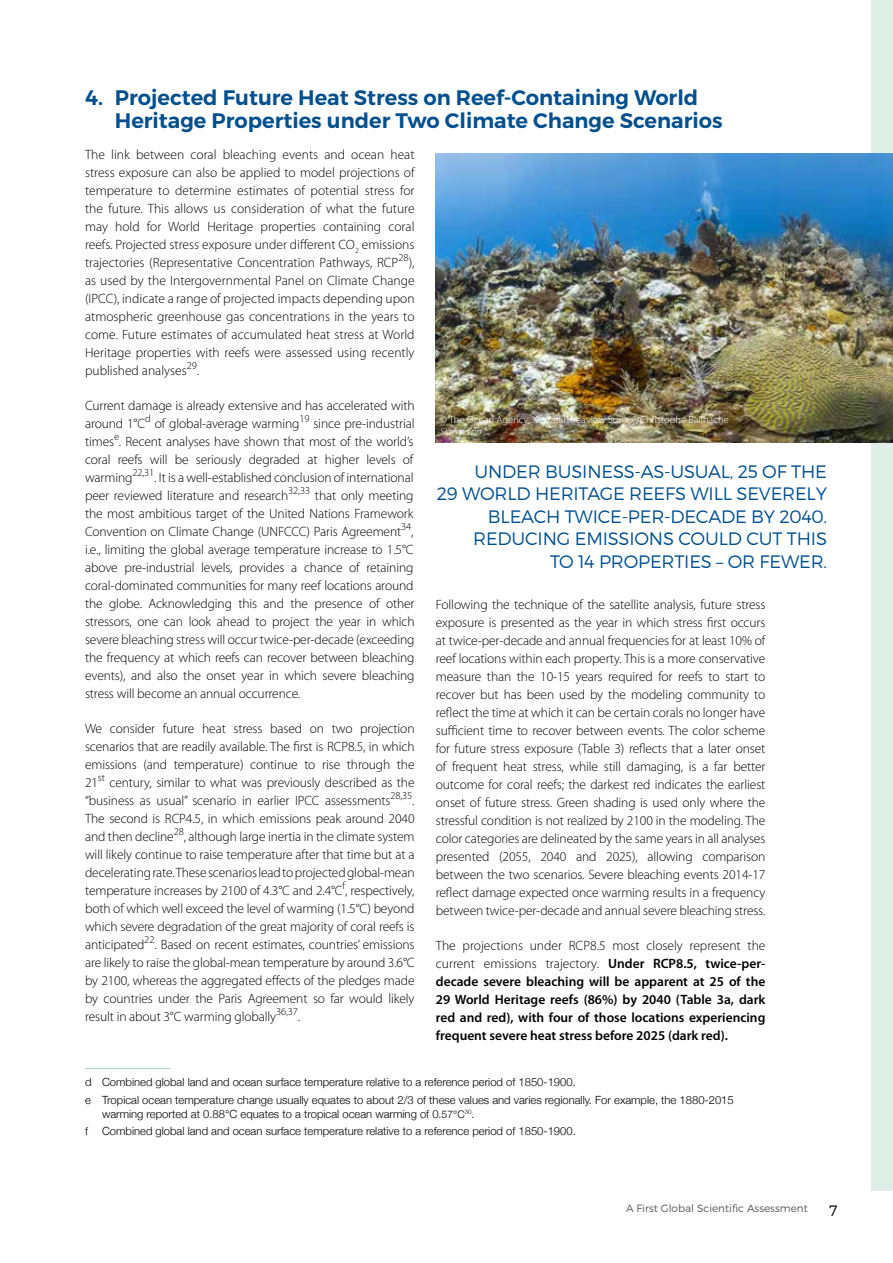
<style>
.page{position:relative;width:893px;height:1263px;background:#fff}
.page>*{position:absolute;margin:0;border:0;box-sizing:border-box;transform-origin:0 0}
.TT_1{font:600 21px/22.5px "Montserrat";color:#004f8e}
.exergue{font:300 18px/22.5px "Montserrat";letter-spacing:-.01em;color:#004f8e;text-align:right}
.t1{font:300 15px "Montserrat";color:#000}
.txt{font:300 13.5px/18px "Myriad Pro";letter-spacing:-.01em;color:#000;text-align:justify}
.txt-2{font:600 13.5px/18px "Myriad Pro";color:#000;text-align:justify}
.nbp{font:300 11.25px/13.5px "Helvetica Neue";color:#000}
.txt-3{font:300 10.5px "Myriad Pro";color:#fff}
.t2{font:300 10.5px "Montserrat";color:#575756}
.txt-4{font:italic 300 10.5px "Myriad Pro";color:#fff}
.s1{font-weight:300}
.s2{font-size:10.5px}
</style>
<div class="page">
<div style="left:872px;top:0;width:21px;height:1191px;background:#dfefe7"></div>
<hr style="left:85px;top:1068px;width:85px;height:1px;background:#a7d5c1">
<img style="left:436px;top:153px;width:457px;height:289px">
<p class="TT_1" style="left:115px;top:87px;width:609px;text-indent:-30px">4. Projected Future Heat Stress on Reef-Containing World<br>Heritage Properties under Two Climate Change Scenarios</p>
<p class="txt" style="left:85px;top:145px;width:331px">The link between coral bleaching events and ocean heat stress exposure can also be applied to model projections of temperature to determine estimates of potential stress for the future. This allows us consideration of what the future may hold for World Heritage properties containing coral reefs. Projected stress exposure under different CO<sub>2</sub> emissions trajectories (Representative Concentration Pathways, RCP<sup>28</sup>), as used by the Intergovernmental Panel on Climate Change (IPCC), indicate a range of projected impacts depending upon atmospheric greenhouse gas concentrations in the years to come. Future estimates of accumulated heat stress at World Heritage properties with reefs were assessed using recently published analyses<sup>29</sup>.</p>
<p class="txt" style="left:85px;top:396px;width:331px">Current damage is already extensive and has accelerated with around 1°C<sup>d</sup> of global-average warming<sup>19</sup> since pre-industrial times<sup>e</sup>. Recent analyses have shown that most of the world’s coral reefs will be seriously degraded at higher levels of warming<sup>22,31</sup>. It is a well-established conclusion of international peer reviewed literature and research<sup>32,33</sup> that only meeting the most ambitious target of the United Nations Framework Convention on Climate Change (UNFCCC) Paris Agreement<sup>34</sup>, i.e., limiting the global average temperature increase to 1.5°C above pre-industrial levels, provides a chance of retaining coral-dominated communities for many reef locations around the globe. Acknowledging this and the presence of other stressors, one can look ahead to project the year in which severe bleaching stress will occur twice-per-decade (exceeding the frequency at which reefs can recover between bleaching events), and also the onset year in which severe bleaching stress will become an annual occurrence.</p>
<p class="txt" style="left:85px;top:719px;width:331px">We consider future heat stress based on two projection scenarios that are readily available. The first is RCP8.5, in which emissions (and temperature) continue to rise through the 21<sup>st</sup> century, similar to what was previously described as the “business as usual” scenario in earlier IPCC assessments<sup>28,35</sup>.<br>The second is RCP4.5, in which emissions peak around 2040 and then decline<sup>28</sup>, although large inertia in the climate system will likely continue to raise temperature after that time but at a decelerating rate. These scenarios lead to projected global-mean temperature increases by 2100 of 4.3°C and 2.4°C<sup>f</sup>, respectively, both of which well exceed the level of warming (1.5°C) beyond which severe degradation of the great majority of coral reefs is anticipated<sup>22</sup>. Based on recent estimates, countries’ emissions are likely to raise the global-mean temperature by around 3.6°C by 2100, whereas the aggregated effects of the pledges made by countries under the Paris Agreement so far would likely result in about 3°C warming globally<sup>36,37</sup>.</p>
<p class="txt-3" style="left:440px;top:413px;width:290px">© The Ocean Agency, XL Catlin Seaview Survey, Christophe Bailhache</p>
<p class="txt-4" style="left:440px;top:425px;width:43px">Sian Ka’an</p>
<p class="exergue" style="left:437px;top:460px;width:392px">UNDER BUSINESS-AS-USUAL, 25 OF THE<br>29 WORLD HERITAGE REEFS WILL SEVERELY BLEACH TWICE-PER-DECADE BY 2040.<br>REDUCING EMISSIONS COULD CUT THIS<br>TO 14 PROPERTIES – OR FEWER.</p>
<p class="txt" style="left:436px;top:595px;width:331px">Following the technique of the satellite analysis, future stress exposure is presented as the year in which stress first occurs at twice-per-decade and annual frequencies for at least 10% of reef locations within each property. This is a more conservative measure than the 10-15 years required for reefs to start to recover but has been used by the modeling community to reflect the time at which it can be certain corals no longer have sufficient time to recover between events. The color scheme for future stress exposure (Table 3) reflects that a later onset of frequent heat stress, while still damaging, is a far better outcome for coral reefs; the darkest red indicates the earliest onset of future stress. Green shading is used only where the stressful condition is not realized by 2100 in the modeling. The color categories are delineated by the same years in all analyses presented (2055, 2040 and 2025), allowing comparison between the two scenarios. Severe bleaching events 2014-17 reflect damage expected once warming results in a frequency between twice-per-decade and annual severe bleaching stress.</p>
<p class="txt-2" style="left:436px;top:936px;width:331px"><span class="s1">The projections under RCP8.5 most closely represent the current emissions trajectory.</span> Under RCP8.5, twice-per&shy;decade severe bleaching will be apparent at 25 of the 29 World Heritage reefs (86%) by 2040 (Table 3a, dark red and red), with four of those locations experiencing frequent severe heat stress before 2025 (dark red).</p>
<p class="nbp" style="left:85px;top:1075px;width:492px">d Combined global land and ocean surface temperature relative to a reference period of 1850-1900.</p>
<p class="nbp" style="left:102px;top:1092px;width:633px;text-indent:-17px">e Tropical ocean temperature change usually equates to about 2/3 of these values and varies regionally. For example, the 1880-2015 warming reported at 0.88°C equates to a tropical ocean warming of 0<span class="s2">.57°C</span><sup>30</sup><span class="s2">.</span></p>
<p class="nbp" style="left:85px;top:1124px;width:4px">f</p>
<p class="nbp" style="left:102px;top:1124px;width:475px">Combined global land and ocean surface temperature relative to a reference period of 1850-1900.</p>
<p class="t2" style="left:626px;top:1201px;width:183px">A First Global Scientific Assessment</p>
<p class="t1" style="left:829px;top:1201px;width:10px">7</p>
</div>
